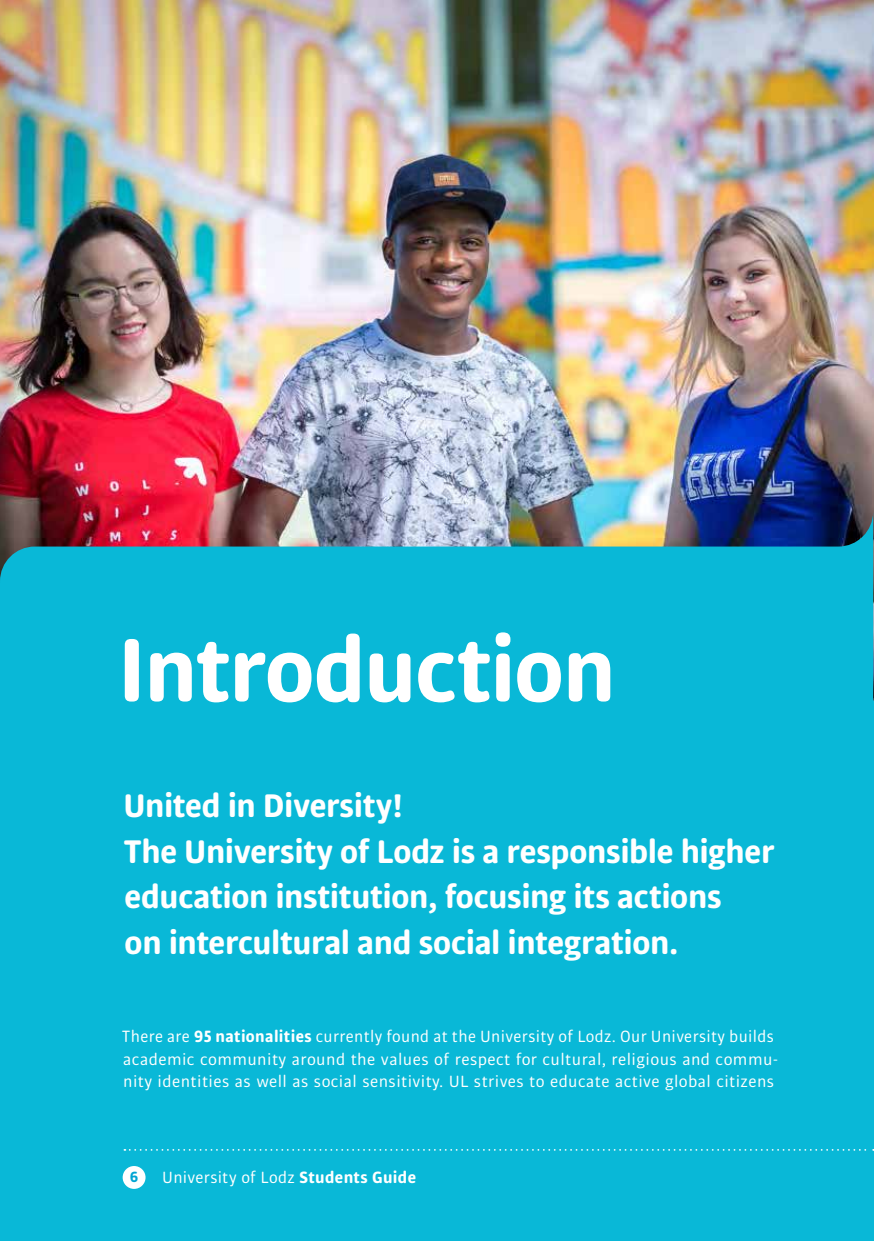
<style>
.page{position:relative;width:874px;height:1241px;background:#fff}
.page>*{position:absolute;margin:0;border:0;box-sizing:border-box;transform-origin:0 0}
.TEKST{font:700 96.25px "Bulo Rounded";letter-spacing:-.015em;color:#fff}
.t1{font:700 35px/45.5px "Bulo Rounded";letter-spacing:-.01em;color:#fff}
.TEKST-2{font:17.5px/22.8px "Bulo Rounded";letter-spacing:.02em;color:#fff}
.t2{font:700 15.75px "Bulo Rounded";color:#00a5d3}
.s1{font-weight:700}
</style>
<div class="page">
<div style="left:0;top:700px;width:873px;height:540px;background:#09b8d7"></div>
<div style="left:123px;top:1165px;width:22px;height:23px;background:#fff;border-radius:50%"></div>
<svg style="left:124px;top:1148px;width:750px;height:2px"></svg>
<img style="left:0;top:0;width:873px;height:698px">
<svg style="left:0;top:511px;width:872px;height:315px;background:#1da8c5"></svg>
<div style="left:123px;top:775px;width:281px;height:49px;background:#09b8d7"></div>
<div style="left:123px;top:820px;width:651px;height:49px;background:#09b8d7"></div>
<div style="left:125px;top:866px;width:603px;height:49px;background:#09b8d7"></div>
<div style="left:125px;top:911px;width:567px;height:49px;background:#09b8d7"></div>
<div style="left:127px;top:586px;width:571px;height:140px;background:#09b8d7"></div>
<p class="TEKST" style="left:117px;top:607px;width:499px">Introduction</p>
<p class="t1" style="left:123px;top:782px;width:282px">United in Diversity!</p>
<p class="t1" style="left:124px;top:828px;width:651px">The University of Lodz is a responsible higher education institution, focusing its actions<br>on intercultural and social integration.</p>
<p class="TEKST-2" style="left:122px;top:1024px;width:657px">There are <span class="s1">95 nationalities</span> currently found at the University of Lodz. Our University builds academic community around the values of respect for cultural, religious and commu&shy;nity identities as well as social sensitivity. UL strives to educate active global citizens</p>
<p class="t2" style="left:130px;top:1166px;width:10px">6</p>
<p class="TEKST-2" style="left:162px;top:1166px;width:255px">University of Lodz <span class="s1">Students Guide</span></p>
</div>
